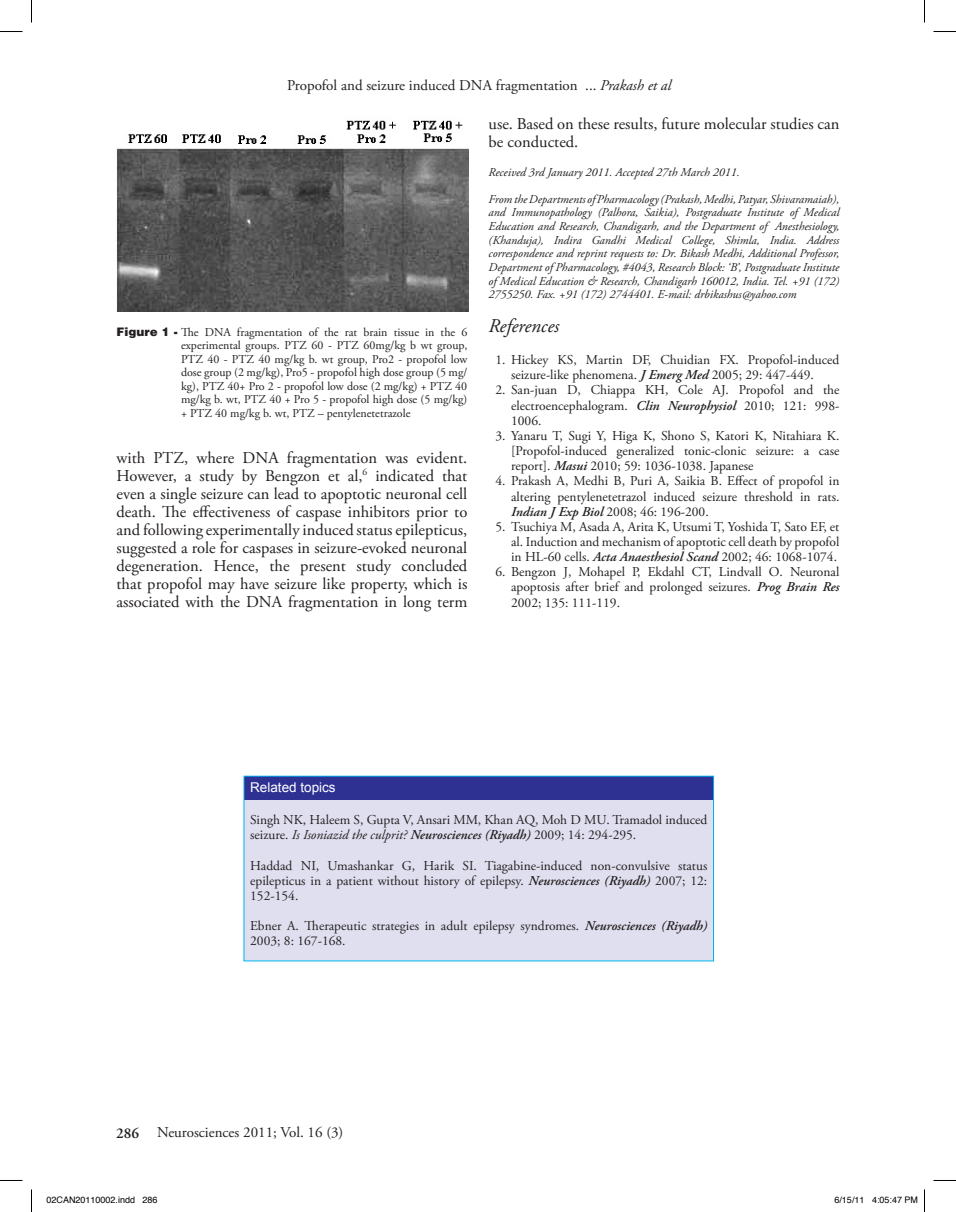
<style>
.page{position:relative;width:956px;height:1212px;background:#fff}
.page>*{position:absolute;margin:0;border:0;box-sizing:border-box;transform-origin:0 0}
.t1{font:italic 19.5px "Adobe Garamond Pro";color:#231f20}
.t2{font:16.5px/18px "Adobe Garamond Pro";color:#231f20;text-align:justify}
.t3{font:15px "Adobe Garamond Pro";color:#231f20}
.t4{font:13.5px/15.1px "Adobe Garamond Pro";color:#231f20;text-align:justify}
.t5{font:13.5px "Arial";color:#fff}
.t6{font:italic 12px/13.6px "Adobe Garamond Pro";color:#231f20;text-align:justify}
.t7{font:12px/13.5px "Adobe Garamond Pro";color:#231f20;text-align:justify}
.t8{font:9px "Helvetica";color:#000}
.s1{font-style:italic}
.s2{font-family:"Helvetica";font-weight:900}
.s3{font-weight:600;font-style:italic}
.s4{font-weight:600}
</style>
<div class="page">
<img style="left:117px;top:120px;width:351px;height:191px">
<div style="left:244px;top:776px;width:469px;height:23px;background:#2e3092"></div>
<div style="left:244px;top:799px;width:469px;height:160px;background:#e0dfef"></div>
<div style="left:244px;top:775px;width:470px;height:185px;border:1px solid #00aeef"></div>
<svg style="left:0;top:31px;width:22px;height:1px"></svg>
<svg style="left:933px;top:31px;width:23px;height:1px"></svg>
<svg style="left:31px;top:0;width:1px;height:22px"></svg>
<svg style="left:31px;top:1189px;width:1px;height:22px"></svg>
<svg style="left:924px;top:0;width:1px;height:22px"></svg>
<svg style="left:924px;top:1189px;width:1px;height:22px"></svg>
<p class="t3" style="left:287px;top:76px;width:386px">Propofol and seizure induced DNA fragmentation ... <span class="s1">Prakash et al</span></p>
<p class="t7" style="left:181px;top:325px;width:288px;text-indent:-64px"><span class="s2">Figure 1 -</span> The DNA fragmentation of the rat brain tissue in the 6 experimental groups. PTZ 60 - PTZ 60mg/kg b wt group, PTZ 40 - PTZ 40 mg/kg b. wt group, Pro2 - propofol low dose group (2 mg/kg), Pro5 - propofol high dose group (5 mg/ kg), PTZ 40+ Pro 2 - propofol low dose (2 mg/kg) + PTZ 40 mg/kg b. wt, PTZ 40 + Pro 5 - propofol high dose (5 mg/kg) + PTZ 40 mg/kg b. wt, PTZ – pentylenetetrazole</p>
<p class="t2" style="left:117px;top:448px;width:352px">with PTZ, where DNA fragmentation was evident.<br>However, a study by Bengzon et al,<sup>6</sup> indicated that even a single seizure can lead to apoptotic neuronal cell death. The effectiveness of caspase inhibitors prior to and following experimentally induced status epilepticus, suggested a role for caspases in seizure-evoked neuronal degeneration. Hence, the present study concluded that propofol may have seizure like property, which is associated with the DNA fragmentation in long term</p>
<p class="t2" style="left:489px;top:115px;width:352px">use. Based on these results, future molecular studies can be conducted.</p>
<p class="t6" style="left:489px;top:165px;width:253px">Received 3rd January 2011. Accepted 27th March 2011.</p>
<p class="t6" style="left:489px;top:192px;width:352px">From the Departments of Pharmacology (Prakash, Medhi, Patyar, Shivaramaiah), and Immunopathology (Palhora, Saikia), Postgraduate Institute of Medical Education and Research, Chandigarh, and the Department of Anesthesiology, (Khanduja), Indira Gandhi Medical College, Shimla, India. Address correspondence and reprint requests to: Dr. Bikash Medhi, Additional Professor, Department of Pharmacology, #4043, Research Block: ‘B’, Postgraduate Institute of Medical Education &amp; Research, Chandigarh 160012, India. Tel. +91 (172)<br>2755250. Fax. +91 (172) 2744401. E-mail: drbikashus@yahoo.com</p>
<h1 class="t1" style="left:489px;top:314px;width:72px">References</h1>
<p class="t4" style="left:511px;top:353px;width:330px;text-indent:-16px">1. Hickey KS, Martin DF, Chuidian FX. Propofol-induced seizure-like phenomena. <span class="s3">J Emerg Med</span> 2005; 29: 447-449.</p>
<p class="t4" style="left:511px;top:383px;width:330px;text-indent:-16px">2. San-juan D, Chiappa KH, Cole AJ. Propofol and the electroencephalogram. <span class="s3">Clin Neurophysiol</span> 2010; 121: 998- 1006.</p>
<p class="t4" style="left:511px;top:428px;width:330px;text-indent:-16px">3. Yanaru T, Sugi Y, Higa K, Shono S, Katori K, Nitahiara K. [Propofol-induced generalized tonic-clonic seizure: a case report]. <span class="s3">Masui</span> 2010; 59: 1036-1038. Japanese</p>
<p class="t4" style="left:511px;top:474px;width:330px;text-indent:-16px">4. Prakash A, Medhi B, Puri A, Saikia B. Effect of propofol in altering pentylenetetrazol induced seizure threshold in rats.<br><span class="s3">Indian J Exp Biol</span> 2008; 46: 196-200.</p>
<p class="t4" style="left:511px;top:519px;width:330px;text-indent:-16px">5. Tsuchiya M, Asada A, Arita K, Utsumi T, Yoshida T, Sato EF, et al. Induction and mechanism of apoptotic cell death by propofol in HL-60 cells. <span class="s3">Acta Anaesthesiol Scand</span> 2002; 46: 1068-1074.</p>
<p class="t4" style="left:511px;top:564px;width:330px;text-indent:-16px">6. Bengzon J, Mohapel P, Ekdahl CT, Lindvall O. Neuronal apoptosis after brief and prolonged seizures. <span class="s3">Prog Brain Res </span>2002; 135: 111-119.</p>
<p class="t5" style="left:250px;top:778px;width:87px">Related topics</p>
<p class="t4" style="left:250px;top:813px;width:459px">Singh NK, Haleem S, Gupta V, Ansari MM, Khan AQ, Moh D MU. Tramadol induced seizure. <span class="s1">Is Isoniazid the culprit?</span> <span class="s3">Neurosciences (Riyadh)</span> 2009; 14: 294-295.</p>
<p class="t4" style="left:250px;top:858px;width:459px">Haddad NI, Umashankar G, Harik SI. Tiagabine-induced non-convulsive status epilepticus in a patient without history of epilepsy. <span class="s3">Neurosciences (Riyadh)</span> 2007; 12:<br>152-154.</p>
<p class="t4" style="left:250px;top:918px;width:459px">Ebner A. Therapeutic strategies in adult epilepsy syndromes. <span class="s3">Neurosciences (Riyadh)<br></span>2003; 8: 167-168.</p>
<p class="t3" style="left:116px;top:1123px;width:229px"><span class="s4">286</span> Neurosciences 2011; Vol. 16 (3)</p>
<p class="t8" style="left:46px;top:1191px;width:113px">02CAN20110002.indd 286</p>
<p class="t8" style="left:834px;top:1191px;width:85px">6/15/11 4:05:47 PM</p>
</div>
